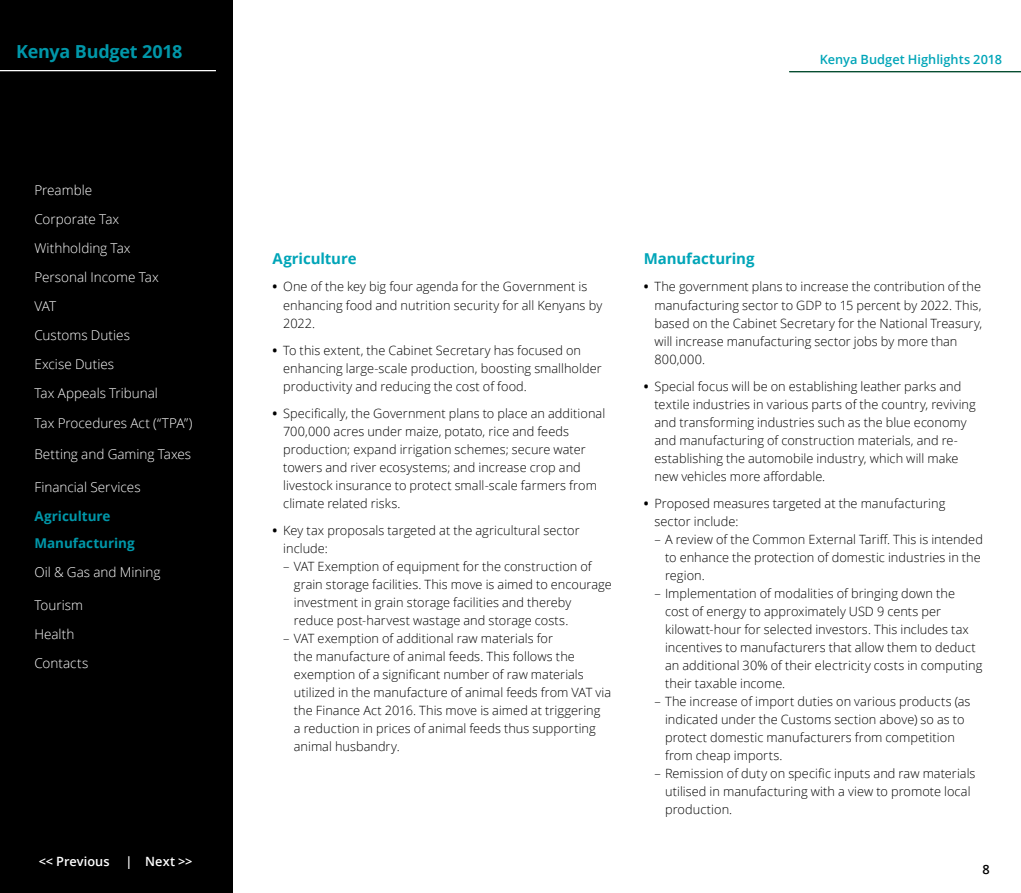
<style>
.page{position:relative;width:1021px;height:893px;background:#fff}
.page>*{position:absolute;margin:0;border:0;box-sizing:border-box;transform-origin:0 0}
.t1{font:700 18px "Open Sans";letter-spacing:-.01em;color:#0097a9}
.t2{font:700 15px "Open Sans";letter-spacing:-.005em;color:#00a5b8}
.t3{font:300 13.5px/29.1px "Open Sans";color:#fff}
.t4{font:700 13.5px/27px "Open Sans";color:#0097a9}
.t5{font:300 12.75px/18px "Open Sans";letter-spacing:.005em;color:#000}
.t6{font:600 12.75px "Open Sans";color:#00a5b8}
.t7{font:600 12.75px "Open Sans";letter-spacing:.005em;color:#fff}
.t8{font:600 12.75px "Open Sans";color:#000}
.s1{font-weight:700}
</style>
<div class="page">
<div style="left:0;top:0;width:232px;height:893px;background:#000"></div>
<hr style="left:789px;top:71px;width:231px;height:1px;background:#00492c">
<hr style="left:789px;top:72px;width:231px;height:1px;background:#00492c">
<hr style="left:0;top:70px;width:216px;height:1px;background:#fff">
<hr style="left:0;top:71px;width:216px;height:1px;background:#fff">
<h1 class="t1" style="left:16px;top:38px;width:168px">Kenya Budget 2018</h1>
<p class="t3" style="left:34px;top:175px;width:159px">Preamble<br>Corporate Tax<br>Withholding Tax<br>Personal Income Tax<br>VAT<br>Customs Duties<br>Excise Duties<br>Tax Appeals Tribunal<br>Tax Procedures Act (“TPA”)</p>
<p class="t3" style="left:34px;top:439px;width:158px">Betting and Gaming Taxes</p>
<p class="t3" style="left:34px;top:472px;width:108px">Financial Services</p>
<p class="t4" style="left:34px;top:502px;width:102px">Agriculture<br>Manufacturing</p>
<p class="t3" style="left:34px;top:557px;width:127px">Oil &amp; Gas and Mining</p>
<p class="t3" style="left:34px;top:590px;width:56px">Tourism<br>Health<br>Contacts</p>
<p class="t6" style="left:819px;top:50px;width:184px">Kenya Budget Highlights 2018</p>
<p class="t2" style="left:272px;top:248px;width:85px">Agriculture</p>
<p class="t5" style="left:283px;top:278px;width:320px;text-indent:-11px"><span class="s1">•</span> One of the key big four agenda for the Government is enhancing food and nutrition security for all Kenyans by<br>2022.</p>
<p class="t5" style="left:283px;top:341px;width:320px;text-indent:-11px"><span class="s1">•</span> To this extent, the Cabinet Secretary has focused on enhancing large-scale production, boosting smallholder productivity and reducing the cost of food.</p>
<p class="t5" style="left:283px;top:404px;width:323px;text-indent:-11px"><span class="s1">•</span> Specifically, the Government plans to place an additional 700,000 acres under maize, potato, rice and feeds production; expand irrigation schemes; secure water towers and river ecosystems; and increase crop and livestock insurance to protect small-scale farmers from climate related risks.</p>
<p class="t5" style="left:283px;top:521px;width:298px;text-indent:-11px"><span class="s1">•</span> Key tax proposals targeted at the agricultural sector include:</p>
<p class="t5" style="left:294px;top:557px;width:319px;text-indent:-11px">– VAT Exemption of equipment for the construction of grain storage facilities. This move is aimed to encourage investment in grain storage facilities and thereby reduce post-harvest wastage and storage costs.</p>
<p class="t5" style="left:294px;top:629px;width:319px;text-indent:-11px">– VAT exemption of additional raw materials for<br>the manufacture of animal feeds. This follows the exemption of a significant number of raw materials utilized in the manufacture of animal feeds from VAT via the Finance Act 2016. This move is aimed at triggering<br>a reduction in prices of animal feeds thus supporting animal husbandry.</p>
<p class="t2" style="left:643px;top:248px;width:112px">Manufacturing</p>
<p class="t5" style="left:654px;top:278px;width:329px;text-indent:-11px"><span class="s1">•</span> The government plans to increase the contribution of the manufacturing sector to GDP to 15 percent by 2022. This, based on the Cabinet Secretary for the National Treasury, will increase manufacturing sector jobs by more than 800,000.</p>
<p class="t5" style="left:654px;top:377px;width:323px;text-indent:-11px"><span class="s1">•</span> Special focus will be on establishing leather parks and textile industries in various parts of the country, reviving and transforming industries such as the blue economy and manufacturing of construction materials, and re&shy;establishing the automobile industry, which will make new vehicles more affordable.</p>
<p class="t5" style="left:654px;top:494px;width:292px;text-indent:-11px"><span class="s1">•</span> Proposed measures targeted at the manufacturing sector include:</p>
<p class="t5" style="left:665px;top:530px;width:319px;text-indent:-11px">– A review of the Common External Tariff. This is intended to enhance the protection of domestic industries in the region.</p>
<p class="t5" style="left:665px;top:584px;width:319px;text-indent:-11px">– Implementation of modalities of bringing down the cost of energy to approximately USD 9 cents per kilowatt-hour for selected investors. This includes tax incentives to manufacturers that allow them to deduct an additional 30% of their electricity costs in computing their taxable income.</p>
<p class="t5" style="left:665px;top:692px;width:307px;text-indent:-11px">– The increase of import duties on various products (as indicated under the Customs section above) so as to protect domestic manufacturers from competition from cheap imports.</p>
<p class="t5" style="left:665px;top:764px;width:312px;text-indent:-11px">– Remission of duty on specific inputs and raw materials utilised in manufacturing with a view to promote local production.</p>
<p class="t7" style="left:39px;top:853px;width:155px">&lt;&lt; Previous | Next &gt;&gt;</p>
<p class="t8" style="left:982px;top:860px;width:9px">8</p>
</div>
